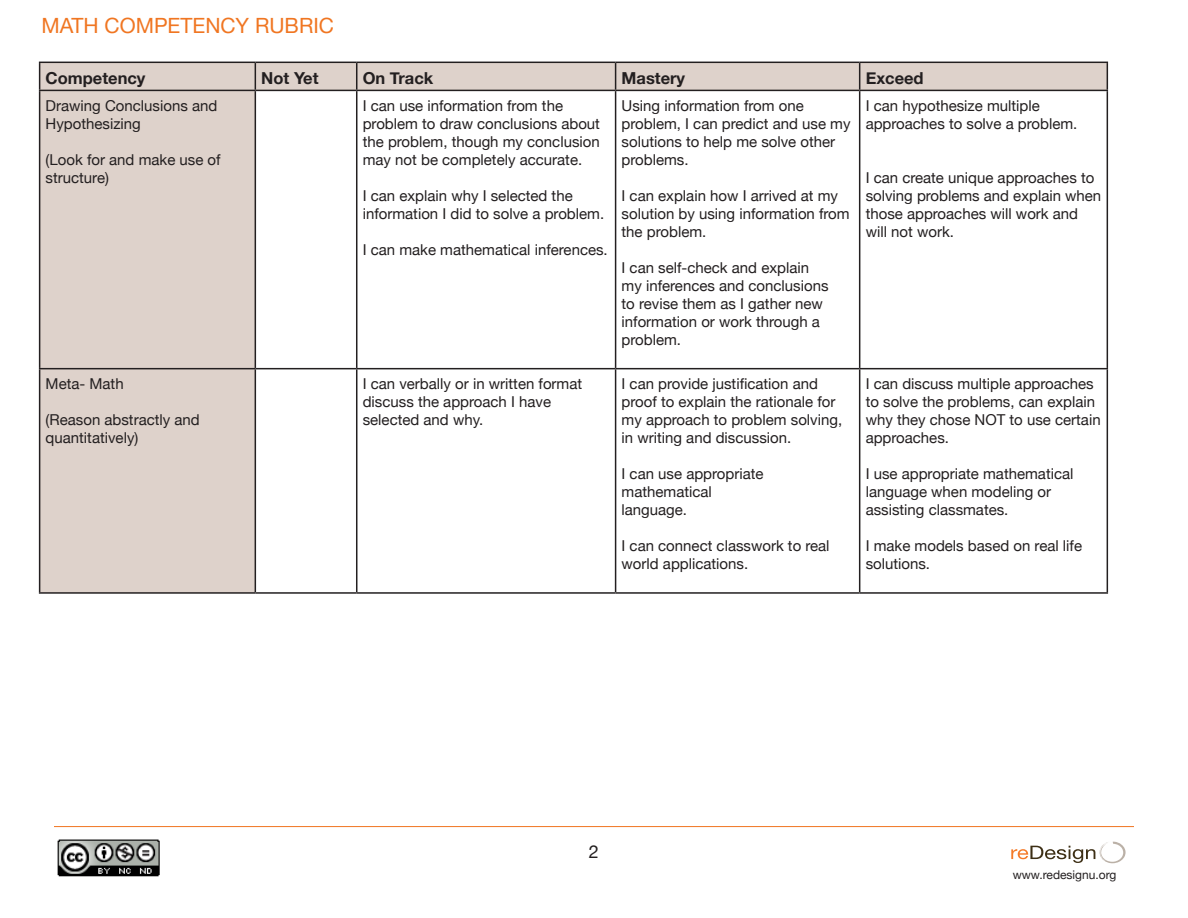
<style>
.page{position:relative;width:1188px;height:918px;background:#fff}
.page>*{position:absolute;margin:0;border:0;box-sizing:border-box;transform-origin:0 0}
.t1{font:21px "Helvetica Neue";color:#f07622}
.t2{font:18px "Helvetica Neue";color:#231f20}
.t3{font:700 16.5px "Helvetica Neue";color:#231f20}
.t4{font:15px/18px "Helvetica Neue";color:#231f20}
.t5{font:12px "Helvetica Neue";color:#231f20}
</style>
<div class="page">
<hr style="left:54px;top:826px;width:1080px;height:1px;background:#f07622">
<svg style="left:1011px;top:842px;width:115px;height:21px"></svg>
<img style="left:57px;top:839px;width:103px;height:38px">
<div style="left:40px;top:63px;width:215px;height:529px;background:#ded2cb"></div>
<hr style="left:39px;top:62px;width:216px;height:1px;background:#231f20">
<svg style="left:39px;top:63px;width:1px;height:27px"></svg>
<svg style="left:255px;top:62px;width:853px;height:28px"></svg>
<hr style="left:39px;top:90px;width:216px;height:1px;background:#231f20">
<hr style="left:39px;top:91px;width:1px;height:277px;background:#231f20">
<hr style="left:255px;top:90px;width:102px;height:1px;background:#231f20">
<hr style="left:255px;top:91px;width:1px;height:277px;background:#231f20">
<hr style="left:357px;top:90px;width:259px;height:1px;background:#231f20">
<hr style="left:356px;top:91px;width:1px;height:277px;background:#231f20">
<hr style="left:616px;top:90px;width:244px;height:1px;background:#231f20">
<hr style="left:615px;top:91px;width:1px;height:277px;background:#231f20">
<hr style="left:860px;top:90px;width:248px;height:1px;background:#231f20">
<hr style="left:859px;top:91px;width:1px;height:277px;background:#231f20">
<hr style="left:1107px;top:91px;width:1px;height:277px;background:#231f20">
<hr style="left:39px;top:368px;width:216px;height:1px;background:#231f20">
<hr style="left:39px;top:369px;width:1px;height:223px;background:#231f20">
<hr style="left:255px;top:368px;width:102px;height:1px;background:#231f20">
<hr style="left:255px;top:369px;width:1px;height:223px;background:#231f20">
<hr style="left:357px;top:368px;width:259px;height:1px;background:#231f20">
<hr style="left:356px;top:369px;width:1px;height:223px;background:#231f20">
<hr style="left:616px;top:368px;width:244px;height:1px;background:#231f20">
<hr style="left:615px;top:369px;width:1px;height:223px;background:#231f20">
<hr style="left:860px;top:368px;width:248px;height:1px;background:#231f20">
<hr style="left:859px;top:369px;width:1px;height:223px;background:#231f20">
<hr style="left:1107px;top:369px;width:1px;height:223px;background:#231f20">
<hr style="left:39px;top:592px;width:216px;height:2px;background:#231f20">
<hr style="left:255px;top:592px;width:102px;height:2px;background:#231f20">
<hr style="left:357px;top:592px;width:259px;height:2px;background:#231f20">
<hr style="left:616px;top:592px;width:244px;height:2px;background:#231f20">
<hr style="left:860px;top:592px;width:248px;height:2px;background:#231f20">
<p class="t1" style="left:42px;top:13px;width:294px">MATH COMPETENCY RUBRIC</p>
<p class="t3" style="left:46px;top:68px;width:101px">Competency</p>
<p class="t3" style="left:261px;top:68px;width:59px">Not Yet</p>
<p class="t3" style="left:363px;top:68px;width:72px">On Track</p>
<p class="t3" style="left:622px;top:68px;width:65px">Mastery</p>
<p class="t3" style="left:866px;top:68px;width:60px">Exceed</p>
<p class="t4" style="left:46px;top:96px;width:173px">Drawing Conclusions and<br>Hypothesizing</p>
<p class="t4" style="left:46px;top:150px;width:177px">(Look for and make use of structure)</p>
<p class="t4" style="left:363px;top:96px;width:239px">I can use information from the problem to draw conclusions about the problem, though my conclusion may not be completely accurate.</p>
<p class="t4" style="left:363px;top:186px;width:243px">I can explain why I selected the information I did to solve a problem.</p>
<p class="t4" style="left:363px;top:240px;width:247px">I can make mathematical inferences.</p>
<p class="t4" style="left:622px;top:96px;width:230px">Using information from one problem, I can predict and use my solutions to help me solve other problems.</p>
<p class="t4" style="left:622px;top:186px;width:230px">I can explain how I arrived at my solution by using information from the problem.</p>
<p class="t4" style="left:622px;top:258px;width:209px">I can self-check and explain my inferences and conclusions to revise them as I gather new information or work through a problem.</p>
<p class="t4" style="left:866px;top:96px;width:213px">I can hypothesize multiple approaches to solve a problem.</p>
<p class="t4" style="left:866px;top:168px;width:237px">I can create unique approaches to solving problems and explain when those approaches will work and will not work.</p>
<p class="t4" style="left:46px;top:374px;width:80px">Meta- Math</p>
<p class="t4" style="left:46px;top:410px;width:156px">(Reason abstractly and quantitatively)</p>
<p class="t4" style="left:363px;top:374px;width:221px">I can verbally or in written format discuss the approach I have selected and why.</p>
<p class="t4" style="left:622px;top:374px;width:222px">I can provide justification and proof to explain the rationale for my approach to problem solving, in writing and discussion.</p>
<p class="t4" style="left:622px;top:464px;width:143px">I can use appropriate mathematical</p>
<p class="t4" style="left:622px;top:500px;width:67px">language.</p>
<p class="t4" style="left:622px;top:536px;width:210px">I can connect classwork to real world applications.</p>
<p class="t4" style="left:866px;top:374px;width:237px">I can discuss multiple approaches to solve the problems, can explain why they chose NOT to use certain approaches.</p>
<p class="t4" style="left:866px;top:464px;width:209px">I use appropriate mathematical language when modeling or assisting classmates.</p>
<p class="t4" style="left:866px;top:536px;width:218px">I make models based on real life solutions.</p>
<p class="t2" style="left:589px;top:841px;width:12px">2</p>
<p class="t5" style="left:1013px;top:867px;width:105px">www.redesignu.org</p>
</div>
